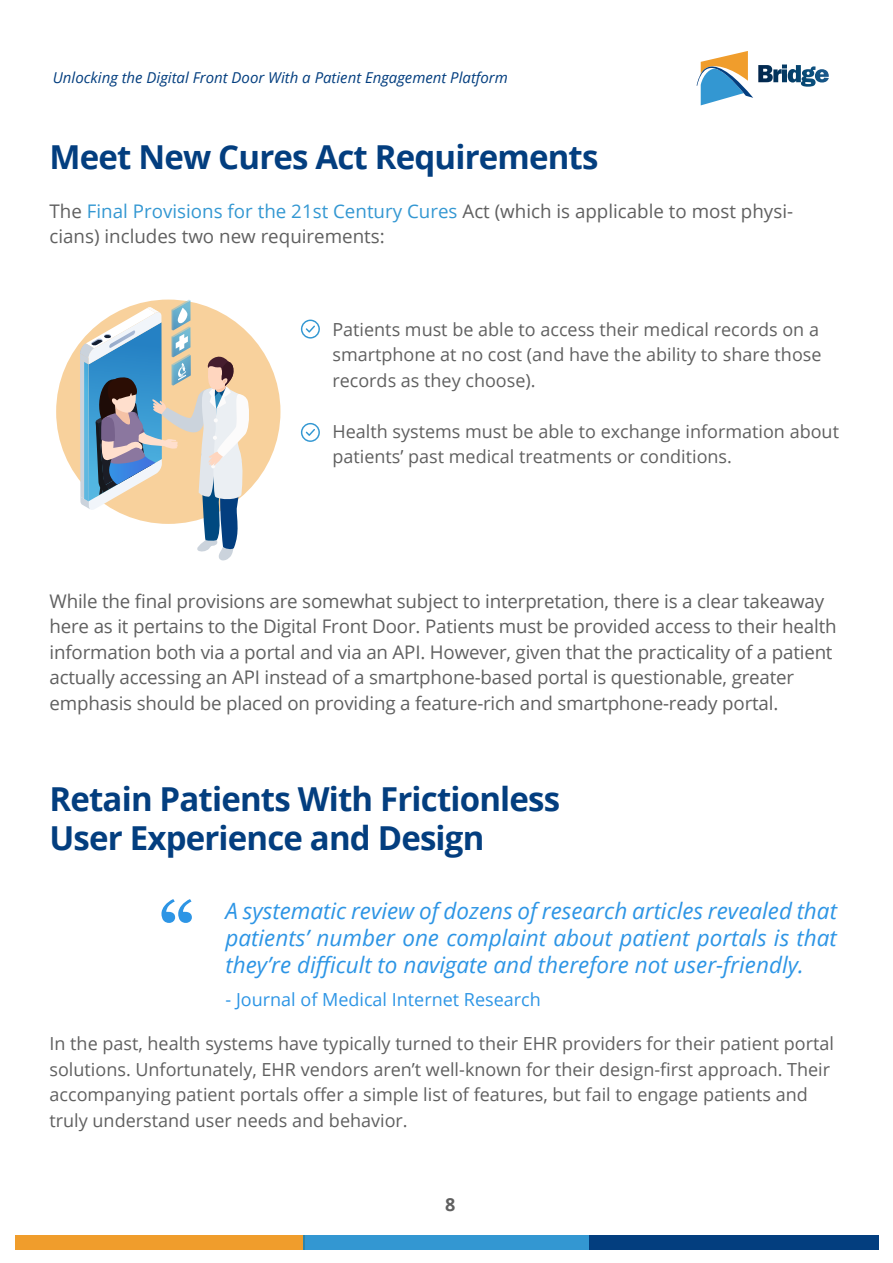
<style>
.page{position:relative;width:893px;height:1263px;background:#fff}
.page>*{position:absolute;margin:0;border:0;box-sizing:border-box;transform-origin:0 0}
.t1{font:700 33px/39px "Open Sans";letter-spacing:-.025em;color:#033e7f}
.t2{font:italic 22.5px/27px "Open Sans";color:#2d95e5;text-align:justify}
.t3{font:18.75px/25.5px "Open Sans";letter-spacing:-.01em;color:#606060}
.t4{font:18px/25.5px "Open Sans";color:#606060}
.t5{font:18px "Open Sans";color:#2d95e5}
.t6{font:700 18px "Open Sans";color:#606060}
.t7{font:italic 15px "Open Sans";color:#033e7f}
.s1{color:rgb(0 126 199/.8)}
</style>
<div class="page">
<div style="left:56px;top:300px;width:224px;height:224px;background:#f8d19c;border-radius:50%"></div>
<div style="left:15px;top:1236px;width:289px;height:14px;background:#f09d2c"></div>
<div style="left:303px;top:1236px;width:289px;height:14px;background:#3397d2"></div>
<div style="left:590px;top:1236px;width:289px;height:14px;background:#033e7f"></div>
<svg style="left:80px;top:300px;width:171px;height:261px"></svg>
<svg style="left:301px;top:320px;width:19px;height:19px"></svg>
<svg style="left:301px;top:423px;width:19px;height:19px"></svg>
<svg style="left:161px;top:899px;width:31px;height:24px"></svg>
<svg style="left:697px;top:51px;width:132px;height:54px"></svg>
<p class="t7" style="left:53px;top:67px;width:457px">Unlocking the Digital Front Door With a Patient Engagement Platform</p>
<h1 class="t1" style="left:50px;top:136px;width:550px">Meet New Cures Act Requirements</h1>
<p class="t3" style="left:50px;top:198px;width:745px">The <span class="s1">Final Provisions for the 21st Century Cures</span> Act (which is applicable to most physi&shy;cians) includes two new requirements:</p>
<p class="t4" style="left:332px;top:316px;width:491px">Patients must be able to access their medical records on a smartphone at no cost (and have the ability to share those records as they choose).</p>
<p class="t4" style="left:332px;top:418px;width:508px">Health systems must be able to exchange information about patients’ past medical treatments or conditions.</p>
<p class="t3" style="left:50px;top:588px;width:789px">While the final provisions are somewhat subject to interpretation, there is a clear takeaway here as it pertains to the Digital Front Door. Patients must be provided access to their health information both via a portal and via an API. However, given that the practicality of a patient actually accessing an API instead of a smartphone-based portal is questionable, greater emphasis should be placed on providing a feature-rich and smartphone-ready portal.</p>
<h1 class="t1" style="left:50px;top:778px;width:512px">Retain Patients With Frictionless<br>User Experience and Design</h1>
<p class="t2" style="left:226px;top:897px;width:613px">A systematic review of dozens of research articles revealed that patients’ number one complaint about patient portals is that they’re difficult to navigate and therefore not user-friendly.</p>
<p class="t5" style="left:226px;top:987px;width:317px">- Journal of Medical Internet Research</p>
<p class="t4" style="left:50px;top:1030px;width:786px">In the past, health systems have typically turned to their EHR providers for their patient portal solutions. Unfortunately, EHR vendors aren’t well-known for their design-first approach. Their accompanying patient portals offer a simple list of features, but fail to engage patients and truly understand user needs and behavior.</p>
<p class="t6" style="left:445px;top:1191px;width:12px">8</p>
</div>
